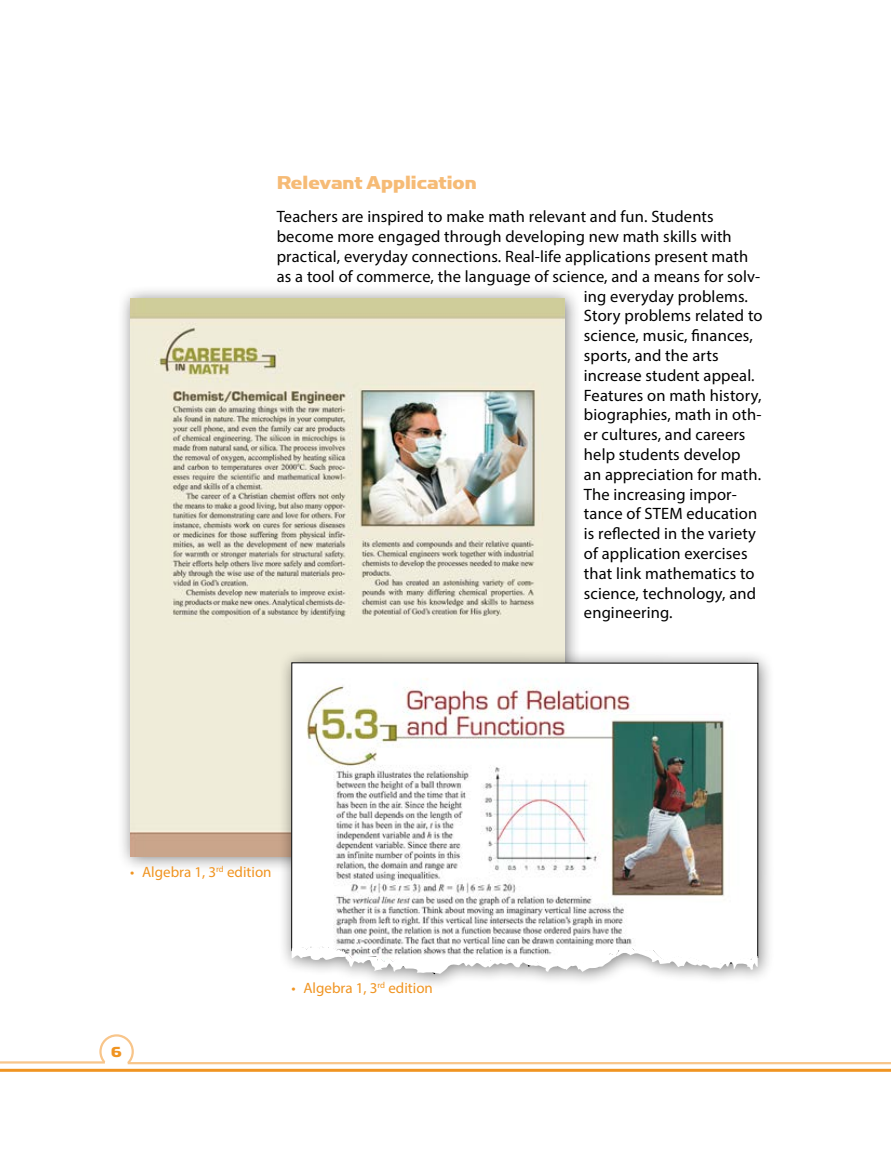
<style>
.page{position:relative;width:891px;height:1161px;background:#fff}
.page>*{position:absolute;margin:0;border:0;box-sizing:border-box;transform-origin:0 0}
.t1{font:21px "Simian Display Chimpanzee";color:#f6bb76}
.t2{font:16.5px "Myriad Pro";letter-spacing:.01em;color:#000}
.t3{font:16.5px "Simian Display Chimpanzee";color:#f09421}
.t4{font:15px "Myriad Pro";color:#f09421}
</style>
<div class="page">
<hr style="left:0;top:1069px;width:891px;height:3px;background:#f09421">
<hr style="left:128px;top:1062px;width:763px;height:2px;background:#f8c58a">
<svg style="left:99px;top:1034px;width:36px;height:31px"></svg>
<hr style="left:0;top:1061px;width:105px;height:3px;background:#f8c58a">
<div style="left:117px;top:285px;width:465px;height:588px;background:#000;opacity:.5"></div>
<img style="left:130px;top:298px;width:435px;height:558px">
<div style="left:278px;top:649px;width:497px;height:341px;background:#000;opacity:.5"></div>
<svg style="left:291px;top:662px;width:467px;height:312px"></svg>
<svg style="left:292px;top:945px;width:466px;height:29px"></svg>
<p class="t1" style="left:277px;top:171px;width:201px">Relevant Application</p>
<p class="t2" style="left:277px;top:207px;width:439px">Teachers are inspired to make math relevant and fun. Students</p>
<p class="t2" style="left:277px;top:227px;width:457px">become more engaged through developing new math skills with</p>
<p class="t2" style="left:277px;top:246px;width:473px">practical, everyday connections. Real-life applications present math</p>
<p class="t2" style="left:277px;top:266px;width:485px">as a tool of commerce, the language of science, and a means for solv-</p>
<p class="t2" style="left:584px;top:286px;width:166px">ing everyday problems.</p>
<p class="t2" style="left:584px;top:306px;width:180px">Story problems related to</p>
<p class="t2" style="left:584px;top:326px;width:170px">science, music, finances,</p>
<p class="t2" style="left:584px;top:345px;width:136px">sports, and the arts</p>
<p class="t2" style="left:584px;top:365px;width:172px">increase student appeal.</p>
<p class="t2" style="left:584px;top:385px;width:179px">Features on math history,</p>
<p class="t2" style="left:584px;top:405px;width:179px">biographies, math in oth-</p>
<p class="t2" style="left:584px;top:425px;width:163px">er cultures, and careers</p>
<p class="t2" style="left:584px;top:444px;width:158px">help students develop</p>
<p class="t2" style="left:584px;top:464px;width:179px">an appreciation for math.</p>
<p class="t2" style="left:584px;top:484px;width:154px">The increasing impor-</p>
<p class="t2" style="left:584px;top:504px;width:175px">tance of STEM education</p>
<p class="t2" style="left:584px;top:524px;width:174px">is reflected in the variety</p>
<p class="t2" style="left:584px;top:543px;width:165px">of application exercises</p>
<p class="t2" style="left:584px;top:563px;width:172px">that link mathematics to</p>
<p class="t2" style="left:584px;top:583px;width:174px">science, technology, and</p>
<p class="t2" style="left:584px;top:603px;width:90px">engineering.</p>
<p class="t4" style="left:130px;top:863px;width:143px">• Algebra 1, 3<sup>rd</sup> edition</p>
<p class="t3" style="left:111px;top:1043px;width:12px">6</p>
<p class="t4" style="left:291px;top:979px;width:143px">• Algebra 1, 3<sup>rd</sup> edition</p>
</div>
